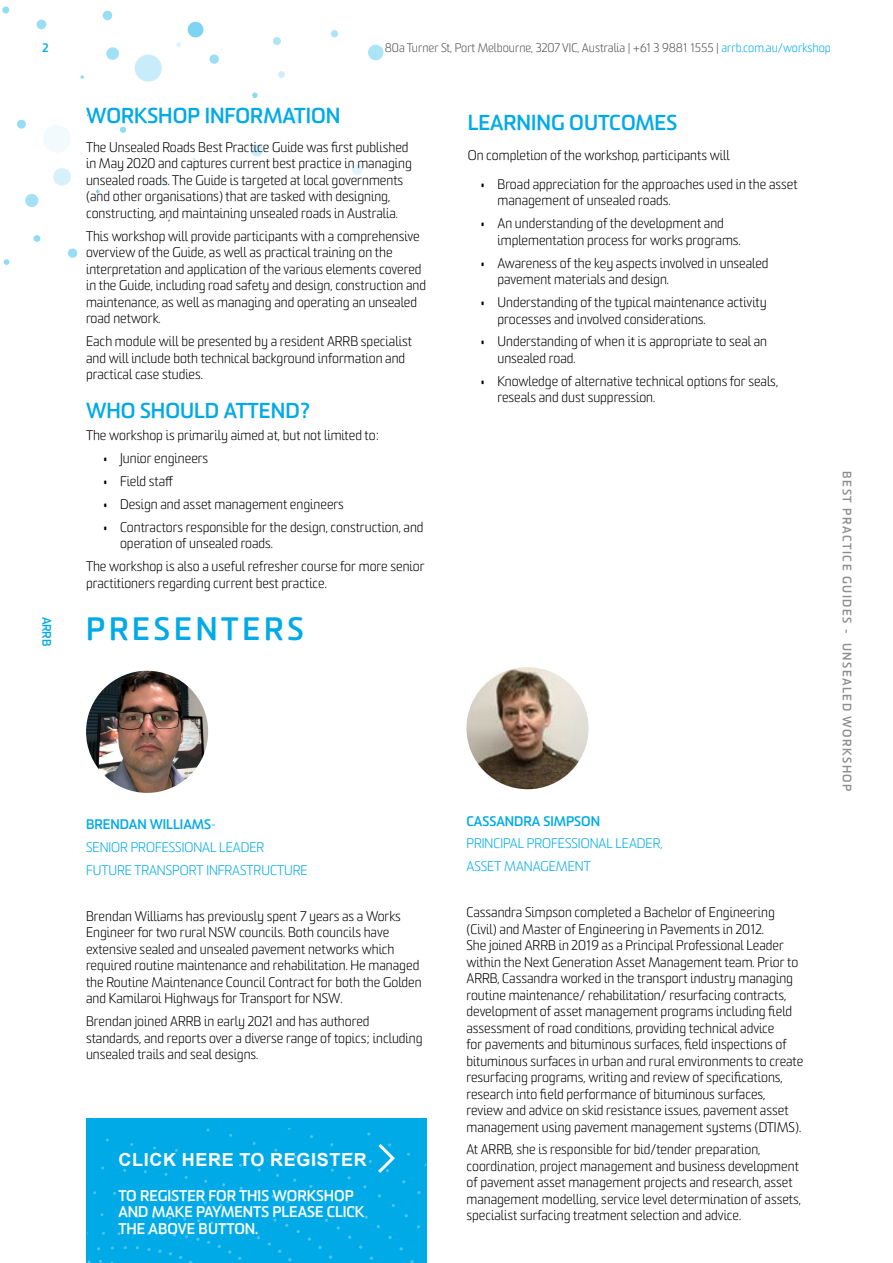
<style>
.page{position:relative;width:893px;height:1263px;background:#fff}
.page>*{position:absolute;margin:0;border:0;box-sizing:border-box;transform-origin:0 0}
.t1{font:700 31.5px "Sommet Rounded";letter-spacing:.12em;color:#00aae7}
.t2{font:700 21px "Sommet Rounded";color:#00aae7}
.t3{font:700 18px "Arial";letter-spacing:.035em;color:#fff}
.t4{font:700 15px/16.5px "Sommet Rounded";color:#fff}
.t5{font:300 13.5px/16.5px "Sommet Rounded";color:#000}
.t6{font:300 13.5px/23px "Sommet Rounded";color:#00aae7}
.t7{font:700 13.5px "Sommet Rounded";color:#00aae7}
.t8{font:300 12px "Sommet Rounded";color:#4e5153}
.t9{font:700 12px "Sommet Rounded";letter-spacing:.12em;color:#8b8f91}
.t10{font:700 12px "Sommet Rounded";color:#00aae7}
.s1{color:#00aae7}
.s2{font-weight:700}
</style>
<div class="page">
<svg style="left:102px;top:10px;width:11px;height:11px"></svg>
<svg style="left:36px;top:19px;width:11px;height:11px"></svg>
<svg style="left:2px;top:6px;width:8px;height:8px"></svg>
<svg style="left:209px;top:54px;width:10px;height:10px"></svg>
<svg style="left:176px;top:42px;width:5px;height:5px"></svg>
<svg style="left:134px;top:54px;width:28px;height:28px"></svg>
<svg style="left:106px;top:47px;width:13px;height:13px"></svg>
<svg style="left:80px;top:75px;width:4px;height:4px"></svg>
<svg style="left:368px;top:44px;width:16px;height:17px"></svg>
<div style="left:273px;top:37px;width:8px;height:8px;background:#afe4f7;border-radius:50%"></div>
<div style="left:278px;top:71px;width:7px;height:7px;background:#cceefa;border-radius:50%"></div>
<svg style="left:252px;top:92px;width:6px;height:6px"></svg>
<svg style="left:288px;top:112px;width:13px;height:13px"></svg>
<svg style="left:251px;top:144px;width:12px;height:13px"></svg>
<svg style="left:330px;top:30px;width:8px;height:8px"></svg>
<div style="left:120px;top:126px;width:6px;height:7px;background:#91daf5;border-radius:50%"></div>
<svg style="left:43px;top:125px;width:28px;height:27px"></svg>
<svg style="left:17px;top:119px;width:9px;height:10px"></svg>
<div style="left:161px;top:179px;width:6px;height:7px;background:#daf2fb;border-radius:50%"></div>
<svg style="left:96px;top:190px;width:4px;height:3px"></svg>
<svg style="left:53px;top:168px;width:18px;height:18px"></svg>
<svg style="left:25px;top:194px;width:14px;height:13px"></svg>
<svg style="left:352px;top:164px;width:11px;height:11px"></svg>
<svg style="left:68px;top:248px;width:10px;height:10px"></svg>
<svg style="left:33px;top:235px;width:8px;height:7px"></svg>
<svg style="left:4px;top:259px;width:6px;height:6px"></svg>
<svg style="left:187px;top:21px;width:17px;height:17px"></svg>
<img style="left:86px;top:671px;width:122px;height:122px;border-radius:61px">
<div style="left:86px;top:1118px;width:340px;height:145px;background:#00aae7"></div>
<svg style="left:87px;top:1128px;width:339px;height:135px"></svg>
<img style="left:466px;top:667px;width:123px;height:122px;border-radius:61px">
<p class="t10" style="left:43px;top:40px;width:7px">2</p>
<p class="t8" style="left:385px;top:40px;width:447px">80a Turner St, Port Melbourne, 3207 VIC, Australia | +61 3 9881 1555 | <span class="s1">arrb.com.au/workshop</span></p>
<p class="t10" style="left:54px;top:617px;width:31px;rotate:90deg">ARRB</p>
<h2 class="t2" style="left:86px;top:102px;width:256px">WORKSHOP INFORMATION</h2>
<p class="t5" style="left:86px;top:139px;width:327px">The Unsealed Roads Best Practice Guide was first published in May 2020 and captures current best practice in managing unsealed roads. The Guide is targeted at local governments (and other organisations) that are tasked with designing, constructing, and maintaining unsealed roads in Australia.</p>
<p class="t5" style="left:86px;top:228px;width:342px">This workshop will provide participants with a comprehensive overview of the Guide, as well as practical training on the interpretation and application of the various elements covered in the Guide, including road safety and design, construction and maintenance, as well as managing and operating an unsealed road network.</p>
<p class="t5" style="left:86px;top:333px;width:327px">Each module will be presented by a resident ARRB specialist and will include both technical background information and practical case studies.</p>
<h2 class="t2" style="left:86px;top:397px;width:226px">WHO SHOULD ATTEND?</h2>
<p class="t5" style="left:86px;top:428px;width:295px">The workshop is primarily aimed at, but not limited to:</p>
<p class="t5" style="left:103px;top:450px;width:107px">• Junior engineers</p>
<p class="t5" style="left:103px;top:473px;width:72px">• Field staff</p>
<p class="t5" style="left:103px;top:496px;width:242px">• Design and asset management engineers</p>
<p class="t5" style="left:120px;top:519px;width:305px;text-indent:-17px">• Contractors responsible for the design, construction, and operation of unsealed roads.</p>
<p class="t5" style="left:86px;top:558px;width:340px">The workshop is also a useful refresher course for more senior practitioners regarding current best practice.</p>
<h1 class="t1" style="left:86px;top:609px;width:219px">PRESENTERS</h1>
<p class="t6" style="left:86px;top:813px;width:223px"><span class="s2">BRENDAN WILLIAMS</span>-<br>SENIOR PROFESSIONAL LEADER<br>FUTURE TRANSPORT INFRASTRUCTURE</p>
<p class="t5" style="left:86px;top:908px;width:337px">Brendan Williams has previously spent 7 years as a Works Engineer for two rural NSW councils. Both councils have extensive sealed and unsealed pavement networks which required routine maintenance and rehabilitation. He managed the Routine Maintenance Council Contract for both the Golden and Kamilaroi Highways for Transport for NSW.</p>
<p class="t5" style="left:86px;top:1013px;width:338px">Brendan joined ARRB in early 2021 and has authored standards, and reports over a diverse range of topics; including unsealed trails and seal designs.</p>
<h3 class="t3" style="left:119px;top:1147px;width:250px">CLICK HERE TO REGISTER</h3>
<p class="t4" style="left:118px;top:1187px;width:247px">TO REGISTER FOR THIS WORKSHOP<br>AND MAKE PAYMENTS PLEASE CLICK<br>THE ABOVE BUTTON.</p>
<h2 class="t2" style="left:468px;top:110px;width:211px">LEARNING OUTCOMES</h2>
<p class="t5" style="left:468px;top:147px;width:263px">On completion of the workshop, participants will</p>
<p class="t5" style="left:497px;top:176px;width:302px;text-indent:-17px">• Broad appreciation for the approaches used in the asset management of unsealed roads.</p>
<p class="t5" style="left:497px;top:215px;width:245px;text-indent:-17px">• An understanding of the development and implementation process for works programs.</p>
<p class="t5" style="left:497px;top:255px;width:273px;text-indent:-17px">• Awareness of the key aspects involved in unsealed pavement materials and design.</p>
<p class="t5" style="left:497px;top:294px;width:271px;text-indent:-17px">• Understanding of the typical maintenance activity processes and involved considerations.</p>
<p class="t5" style="left:497px;top:334px;width:271px;text-indent:-17px">• Understanding of when it is appropriate to seal an unsealed road.</p>
<p class="t5" style="left:497px;top:373px;width:282px;text-indent:-17px">• Knowledge of alternative technical options for seals, reseals and dust suppression.</p>
<p class="t7" style="left:466px;top:812px;width:135px">CASSANDRA SIMPSON</p>
<p class="t6" style="left:466px;top:832px;width:198px">PRINCIPAL PROFESSIONAL LEADER,<br>ASSET MANAGEMENT</p>
<p class="t5" style="left:466px;top:904px;width:338px">Cassandra Simpson completed a Bachelor of Engineering (Civil) and Master of Engineering in Pavements in 2012.<br>She joined ARRB in 2019 as a Principal Professional Leader within the Next Generation Asset Management team. Prior to ARRB, Cassandra worked in the transport industry managing routine maintenance/ rehabilitation/ resurfacing contracts, development of asset management programs including field assessment of road conditions, providing technical advice<br>for pavements and bituminous surfaces, field inspections of bituminous surfaces in urban and rural environments to create resurfacing programs, writing and review of specifications, research into field performance of bituminous surfaces, review and advice on skid resistance issues, pavement asset management using pavement management systems (DTIMS).</p>
<p class="t5" style="left:466px;top:1141px;width:336px">At ARRB, she is responsible for bid/tender preparation, coordination, project management and business development of pavement asset management projects and research, asset management modelling, service level determination of assets, specialist surfacing treatment selection and advice.</p>
<p class="t9" style="left:855px;top:471px;width:322px;rotate:90deg">BEST PRACTICE GUIDES - UNSEALED WORKSHOP</p>
</div>
